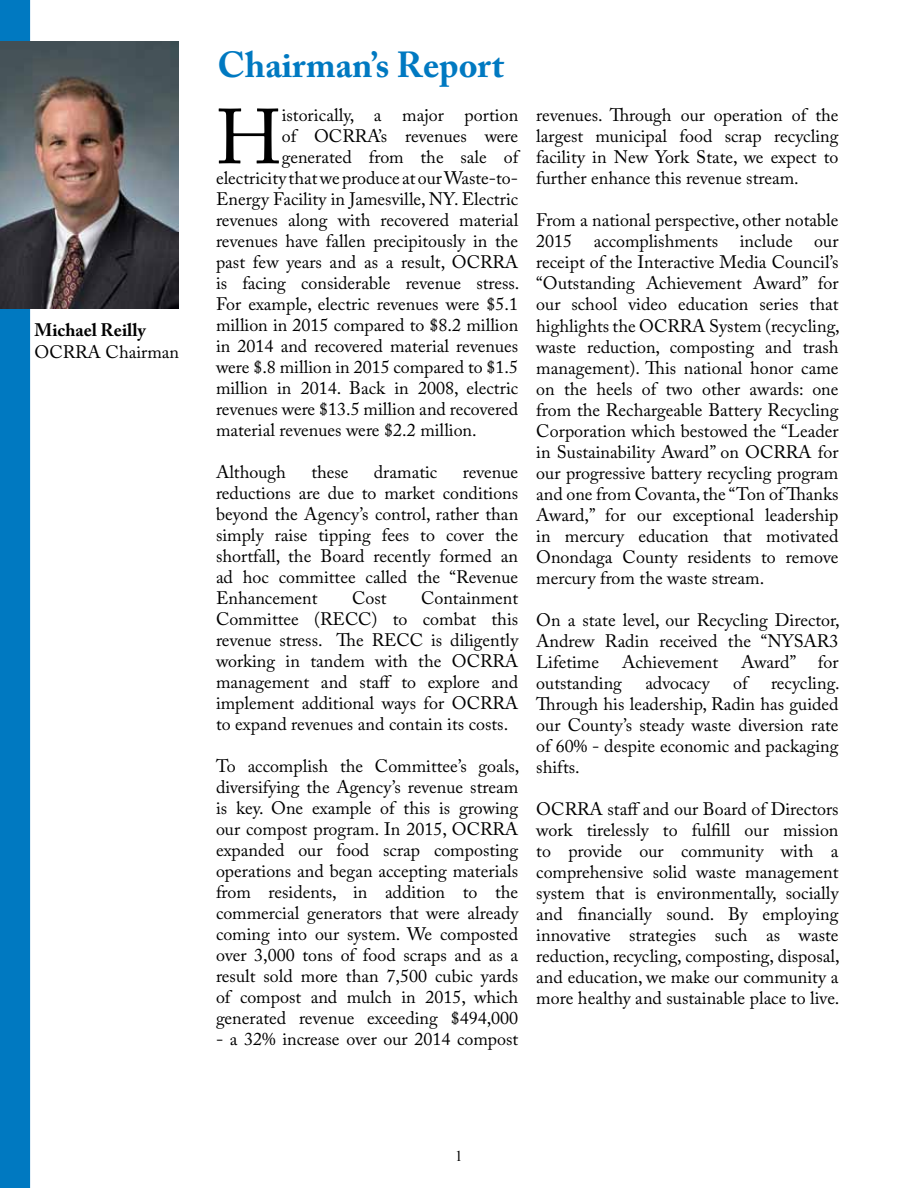
<style>
.page{position:relative;width:918px;height:1188px;background:#fff}
.page>*{position:absolute;margin:0;border:0;box-sizing:border-box;transform-origin:0 0}
.t1{font:77.1px "Adobe Caslon Pro";color:#000}
.t2{font:700 36px "Adobe Caslon Pro";color:#0079c1}
.t3{font:18px/21px "Adobe Caslon Pro";color:#000;text-align:justify}
.t4{font:700 18px "Adobe Caslon Pro";color:#000}
.t5{font:15px "Times New Roman";color:#000}
</style>
<div class="page">
<div style="left:0;top:0;width:30px;height:1188px;background:#0079c1"></div>
<img style="left:0;top:42px;width:179px;height:267px">
<p class="t4" style="left:35px;top:319px;width:113px">Michael Reilly</p>
<p class="t3" style="left:35px;top:341px;width:146px">OCRRA Chairman</p>
<h2 class="t2" style="left:218px;top:43px;width:288px">Chairman’s Report</h2>
<h1 class="t1" style="left:216px;top:92px;width:67px">H</h1>
<p class="t3" style="left:282px;top:105px;width:238px">istorically, a major portion</p>
<p class="t3" style="left:282px;top:126px;width:238px">of OCRRA’s revenues were</p>
<p class="t3" style="left:282px;top:147px;width:238px">generated from the sale of</p>
<p class="t3" style="left:216px;top:168px;width:304px">electricity that we produce at our Waste-to-</p>
<p class="t3" style="left:216px;top:189px;width:304px">Energy Facility in Jamesville, NY. Electric</p>
<p class="t3" style="left:216px;top:210px;width:304px">revenues along with recovered material</p>
<p class="t3" style="left:216px;top:231px;width:304px">revenues have fallen precipitously in the</p>
<p class="t3" style="left:216px;top:252px;width:304px">past few years and as a result, OCRRA</p>
<p class="t3" style="left:216px;top:273px;width:305px">is facing considerable revenue stress.</p>
<p class="t3" style="left:216px;top:294px;width:304px">For example, electric revenues were $5.1</p>
<p class="t3" style="left:216px;top:315px;width:304px">million in 2015 compared to $8.2 million</p>
<p class="t3" style="left:216px;top:336px;width:304px">in 2014 and recovered material revenues</p>
<p class="t3" style="left:216px;top:357px;width:304px">were $.8 million in 2015 compared to $1.5</p>
<p class="t3" style="left:216px;top:378px;width:304px">million in 2014. Back in 2008, electric</p>
<p class="t3" style="left:216px;top:399px;width:304px">revenues were $13.5 million and recovered</p>
<p class="t3" style="left:216px;top:420px;width:262px">material revenues were $2.2 million.</p>
<p class="t3" style="left:216px;top:462px;width:71px">Although</p>
<p class="t3" style="left:311px;top:462px;width:39px">these</p>
<p class="t3" style="left:374px;top:462px;width:65px">dramatic</p>
<p class="t3" style="left:216px;top:462px;width:304px;text-indent:247px">revenue reductions are due to market conditions beyond the Agency’s control, rather than simply raise tipping fees to cover the shortfall, the Board recently formed an ad hoc committee called the “Revenue Enhancement</p>
<p class="t3" style="left:216px;top:588px;width:304px;text-indent:205px">Containment Committee (RECC) to combat this revenue stress. The RECC is diligently working in tandem with the OCRRA management and staff to explore and implement additional ways for OCRRA to expand revenues and contain its costs.</p>
<p class="t3" style="left:216px;top:756px;width:305px">To accomplish the Committee’s goals, diversifying the Agency’s revenue stream is key. One example of this is growing our compost program. In 2015, OCRRA expanded our food scrap composting operations and began accepting materials from residents, in addition to the commercial generators that were already coming into our system. We composted over 3,000 tons of food scraps and as a result sold more than 7,500 cubic yards of compost and mulch in 2015, which generated revenue exceeding $494,000</p>
<p class="t3" style="left:216px;top:1029px;width:304px">- a 32% increase over our 2014 compost</p>
<p class="t3" style="left:352px;top:588px;width:36px">Cost</p>
<p class="t3" style="left:536px;top:105px;width:304px">revenues. Through our operation of the largest municipal food scrap recycling facility in New York State, we expect to further enhance this revenue stream.</p>
<p class="t3" style="left:536px;top:210px;width:305px">From a national perspective, other notable 2015 accomplishments include our receipt of the Interactive Media Council’s “Outstanding Achievement Award” for our school video education series that highlights the OCRRA System (recycling, waste reduction, composting and trash management). This national honor came on the heels of two other awards: one from the Rechargeable Battery Recycling Corporation which bestowed the “Leader in Sustainability Award” on OCRRA for our progressive battery recycling program and one from Covanta, the “Ton of Thanks Award,” for our exceptional leadership in mercury education that motivated Onondaga County residents to remove mercury from the waste stream.</p>
<p class="t3" style="left:536px;top:609px;width:305px">On a state level, our Recycling Director, Andrew Radin received the “NYSAR3<br>Lifetime</p>
<p class="t3" style="left:622px;top:651px;width:97px">Achievement</p>
<p class="t3" style="left:741px;top:651px;width:99px">Award” for</p>
<p class="t3" style="left:536px;top:672px;width:305px;text-indent:235px">recycling.<br>Through his leadership, Radin has guided our County’s steady waste diversion rate of 60% - despite economic and packaging shifts.</p>
<p class="t3" style="left:536px;top:798px;width:305px">OCRRA staff and our Board of Directors work tirelessly to fulfill our mission to provide our community with a comprehensive solid waste management system that is environmentally, socially and financially sound. By employing innovative strategies such as waste reduction, recycling, composting, disposal, and education, we make our community a more healthy and sustainable place to live.</p>
<p class="t3" style="left:536px;top:672px;width:87px">outstanding</p>
<p class="t3" style="left:645px;top:672px;width:66px">advocacy</p>
<p class="t3" style="left:733px;top:672px;width:16px">of</p>
<p class="t5" style="left:455px;top:1146px;width:9px">1</p>
</div>
